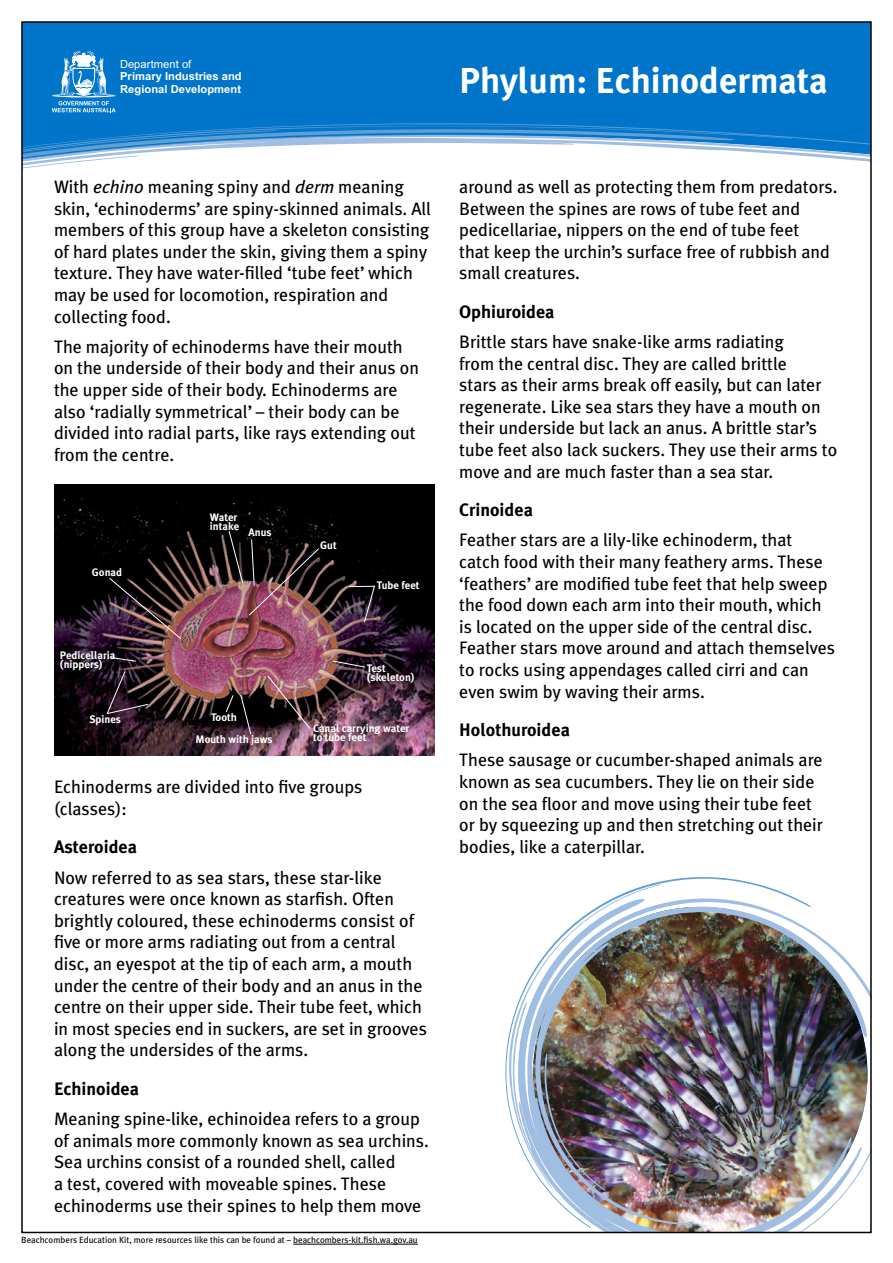
<style>
.page{position:relative;width:893px;height:1263px;background:#fff}
.page>*{position:absolute;margin:0;border:0;box-sizing:border-box;transform-origin:0 0}
.t1{font:700 36px "Meta Plus";color:#fff}
.t2{font:18px/21.6px "Meta Plus";color:#000}
.t3{font:700 18px "Meta Plus";color:#000}
.t4{font:700 11.25px/12.1px "Arial";color:#fff}
.t5{font:11.25px "Arial";color:#fff}
.t6{font:700 10.95px/9.3px "Meta Plus";color:#fff}
.t7{font:9px "Meta Plus";color:#000}
.s1{font-style:italic}
</style>
<div class="page">
<hr style="left:293px;top:1244px;width:125px;height:1px;background:#000">
<img style="left:54px;top:484px;width:381px;height:271px">
<svg style="left:106px;top:671px;width:43px;height:44px;background:#2d202a"></svg>
<svg style="left:112px;top:657px;width:24px;height:5px"></svg>
<img style="left:109px;top:577px;width:73px;height:62px">
<img style="left:267px;top:675px;width:44px;height:54px">
<svg style="left:332px;top:660px;width:33px;height:8px"></svg>
<svg style="left:240px;top:694px;width:12px;height:41px"></svg>
<svg style="left:225px;top:695px;width:9px;height:18px"></svg>
<img style="left:228px;top:530px;width:92px;height:86px">
<svg style="left:349px;top:585px;width:26px;height:38px"></svg>
<svg style="left:811px;top:930px;width:58px;height:72px"></svg>
<img style="left:505px;top:877px;width:306px;height:209px">
<img style="left:508px;top:884px;width:153px;height:118px">
<img style="left:506px;top:1002px;width:363px;height:232px">
<div style="left:539px;top:1233px;width:354px;height:30px;background:#fff"></div>
<svg style="left:24px;top:24px;width:845px;height:138px;background:#2588d0"></svg>
<svg style="left:22px;top:51px;width:119px;height:172px"></svg>
<p class="t5" style="left:120px;top:57px;width:73px">Department of</p>
<p class="t4" style="left:120px;top:71px;width:123px">Primary Industries and<br>Regional Development</p>
<h1 class="t1" style="left:459px;top:59px;width:370px">Phylum: Echinodermata</h1>
<p class="t2" style="left:54px;top:176px;width:378px">With <span class="s1">echino</span> meaning spiny and <span class="s1">derm</span> meaning skin, ‘echinoderms’ are spiny-skinned animals. All members of this group have a skeleton consisting of hard plates under the skin, giving them a spiny texture. They have water-filled ‘tube feet’ which may be used for locomotion, respiration and collecting food.</p>
<p class="t2" style="left:54px;top:335px;width:367px">The majority of echinoderms have their mouth on the underside of their body and their anus on the upper side of their body. Echinoderms are also ‘radially symmetrical’ – their body can be divided into radial parts, like rays extending out from the centre.</p>
<p class="t6" style="left:92px;top:567px;width:32px">Gonad</p>
<p class="t6" style="left:60px;top:650px;width:57px">Pedicellaria (nippers)</p>
<p class="t6" style="left:89px;top:714px;width:33px">Spines</p>
<p class="t6" style="left:210px;top:512px;width:31px">Water intake</p>
<p class="t6" style="left:248px;top:528px;width:25px">Anus</p>
<p class="t6" style="left:211px;top:713px;width:27px">Tooth</p>
<p class="t6" style="left:320px;top:540px;width:18px">Gut</p>
<p class="t6" style="left:377px;top:580px;width:44px">Tube feet</p>
<p class="t6" style="left:367px;top:663px;width:49px">Test (skeleton)</p>
<p class="t6" style="left:195px;top:735px;width:79px">Mouth with jaws</p>
<p class="t6" style="left:313px;top:723px;width:98px">Canal carrying water to tube feet</p>
<p class="t2" style="left:54px;top:776px;width:310px">Echinoderms are divided into five groups (classes):</p>
<p class="t3" style="left:54px;top:837px;width:85px">Asteroidea</p>
<p class="t2" style="left:54px;top:866px;width:374px">Now referred to as sea stars, these star-like creatures were once known as starfish. Often brightly coloured, these echinoderms consist of five or more arms radiating out from a central disc, an eyespot at the tip of each arm, a mouth under the centre of their body and an anus in the centre on their upper side. Their tube feet, which in most species end in suckers, are set in grooves along the undersides of the arms.</p>
<p class="t3" style="left:54px;top:1078px;width:87px">Echinoidea</p>
<p class="t2" style="left:54px;top:1108px;width:376px">Meaning spine-like, echinoidea refers to a group of animals more commonly known as sea urchins.<br>Sea urchins consist of a rounded shell, called<br>a test, covered with moveable spines. These echinoderms use their spines to help them move</p>
<p class="t7" style="left:21px;top:1234px;width:398px">Beachcombers Education Kit, more resources like this can be found at – beachcombers-kit.fish.wa.gov.au</p>
<p class="t2" style="left:459px;top:176px;width:380px">around as well as protecting them from predators.<br>Between the spines are rows of tube feet and pedicellariae, nippers on the end of tube feet<br>that keep the urchin’s surface free of rubbish and small creatures.</p>
<p class="t3" style="left:459px;top:301px;width:97px">Ophiuroidea</p>
<p class="t2" style="left:459px;top:331px;width:380px">Brittle stars have snake-like arms radiating<br>from the central disc. They are called brittle<br>stars as their arms break off easily, but can later regenerate. Like sea stars they have a mouth on their underside but lack an anus. A brittle star’s tube feet also lack suckers. They use their arms to move and are much faster than a sea star.</p>
<p class="t3" style="left:459px;top:500px;width:75px">Crinoidea</p>
<p class="t2" style="left:459px;top:529px;width:377px">Feather stars are a lily-like echinoderm, that catch food with their many feathery arms. These ‘feathers’ are modified tube feet that help sweep the food down each arm into their mouth, which is located on the upper side of the central disc.<br>Feather stars move around and attach themselves to rocks using appendages called cirri and can even swim by waving their arms.</p>
<p class="t3" style="left:459px;top:719px;width:112px">Holothuroidea</p>
<p class="t2" style="left:459px;top:749px;width:365px">These sausage or cucumber-shaped animals are known as sea cucumbers. They lie on their side on the sea floor and move using their tube feet or by squeezing up and then stretching out their bodies, like a caterpillar.</p>
</div>
